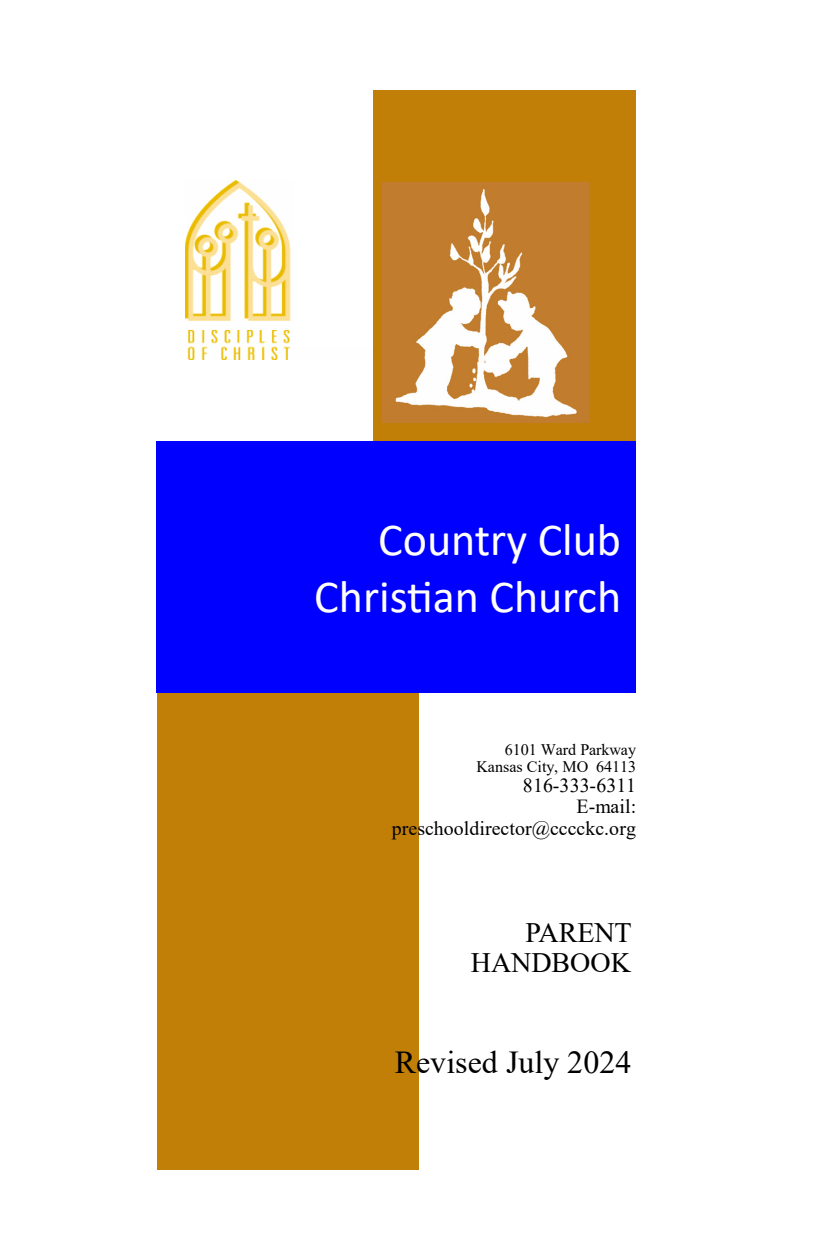
<style>
.page{position:relative;width:828px;height:1260px;background:#fff}
.page>*{position:absolute;margin:0;border:0;box-sizing:border-box;transform-origin:0 0}
.t1{font:46px/56.2px "Calibri";color:#fff;text-align:right}
.t2{font:32px "Times New Roman";letter-spacing:.005em;color:#000}
.t3{font:28px/29.6px "Times New Roman";letter-spacing:-.005em;color:#000;text-align:right}
.t4{font:20px/21.2px "Times New Roman";letter-spacing:.005em;color:#000;text-align:right}
.t5{font:16px/16.8px "Times New Roman";color:#000;text-align:right}
</style>
<div class="page">
<div style="left:157px;top:540px;width:262px;height:630px;background:#c17f07"></div>
<div style="left:156px;top:441px;width:480px;height:252px;background:#00f"></div>
<img style="left:185px;top:180px;width:106px;height:180px">
<div style="left:373px;top:90px;width:263px;height:351px;background:#c17f07"></div>
<img style="left:382px;top:182px;width:207px;height:241px">
<p class="t1" style="left:314px;top:511px;width:308px">Country Club<br>Christian Church</p>
<p class="t5" style="left:477px;top:741px;width:161px">6101 Ward Parkway<br>Kansas City, MO 64113</p>
<p class="t4" style="left:392px;top:774px;width:246px">816-333-6311<br>E-mail: preschooldirector@cccckc.org</p>
<p class="t3" style="left:471px;top:917px;width:162px">PARENT<br>HANDBOOK</p>
<p class="t2" style="left:395px;top:1039px;width:238px">Revised July 2024</p>
</div>
